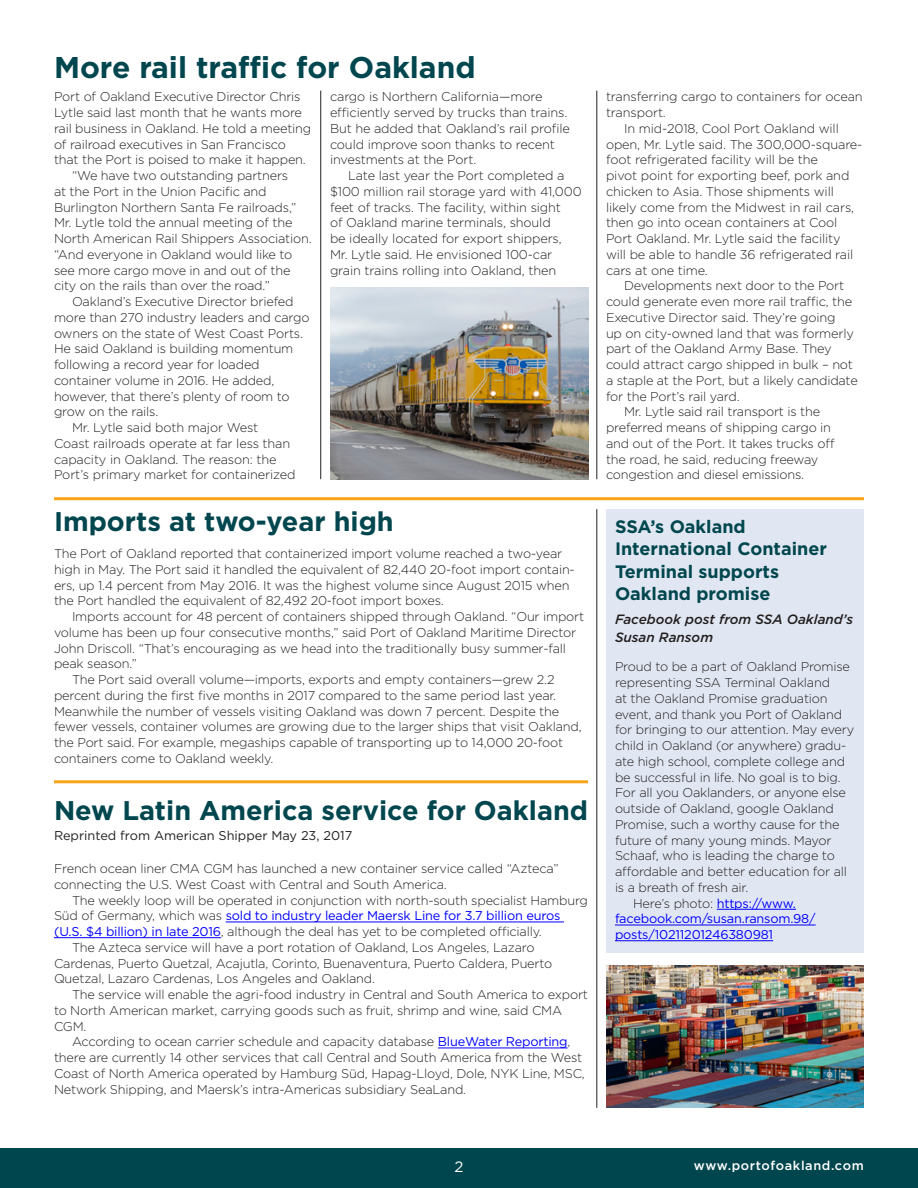
<style>
.page{position:relative;width:918px;height:1188px;background:#fff}
.page>*{position:absolute;margin:0;border:0;box-sizing:border-box;transform-origin:0 0}
.Major_Headline{font:700 30px "Gotham";color:#00464e}
.scondary_Headline{font:700 27px "Gotham";color:#00464e}
.scondary_Headline-2{font:700 18px/22.5px "Gotham";color:#00464e}
.t1{font:15px "Gotham";color:#fff}
.Byline{font:italic 500 13.5px/18px "Gotham";color:#231f20}
.Story_Paragraph{font:300 12.75px/15.8px "Gotham";letter-spacing:-.015em;color:#231f20}
.Story_Lead_Paragraph{font:300 12.75px/15.8px "Gotham";letter-spacing:-.015em;color:#231f20}
.Story_Paragraph-2{font:12.75px/15.8px "Gotham";letter-spacing:-.015em;color:#00f}
.Byline-2{font:12.75px "Gotham";color:#231f20}
.t2{font:500 12.75px "Gotham";letter-spacing:.05em;color:#fff}
.s1{font-weight:400;color:#00f}
.s2{font-weight:300;color:#231f20}
</style>
<div class="page">
<div style="left:0;top:1148px;width:918px;height:40px;background:#00464e"></div>
<hr style="left:54px;top:497px;width:810px;height:3px;background:#f9a31b">
<hr style="left:54px;top:780px;width:534px;height:3px;background:#f9a31b">
<hr style="left:320px;top:91px;width:1px;height:388px;background:#231f20">
<hr style="left:597px;top:91px;width:1px;height:388px;background:#231f20">
<hr style="left:597px;top:509px;width:1px;height:599px;background:#231f20">
<hr style="left:226px;top:922px;width:338px;height:1px;background:#00f">
<hr style="left:54px;top:937px;width:167px;height:1px;background:#00f">
<hr style="left:438px;top:1048px;width:130px;height:1px;background:#00f">
<div style="left:606px;top:509px;width:258px;height:444px;background:#e1e7f2"></div>
<hr style="left:717px;top:909px;width:79px;height:1px;background:#00f">
<hr style="left:615px;top:925px;width:201px;height:1px;background:#00f">
<hr style="left:615px;top:941px;width:158px;height:1px;background:#00f">
<img style="left:330px;top:288px;width:258px;height:191px">
<img style="left:606px;top:966px;width:258px;height:142px">
<p class="Major_Headline" style="left:54px;top:47px;width:423px">More rail traffic for Oakland</p>
<p class="Story_Lead_Paragraph" style="left:54px;top:89px;width:259px">Port of Oakland Executive Director Chris Lytle said last month that he wants more rail business in Oakland. He told a meeting of railroad executives in San Francisco that the Port is poised to make it happen.</p>
<p class="Story_Paragraph" style="left:54px;top:167px;width:259px;text-indent:18px">“We have two outstanding partners<br>at the Port in the Union Pacific and Burlington Northern Santa Fe railroads,” Mr. Lytle told the annual meeting of the North American Rail Shippers Association. “And everyone in Oakland would like to see more cargo move in and out of the city on the rails than over the road.”</p>
<p class="Story_Paragraph" style="left:54px;top:293px;width:257px;text-indent:18px">Oakland’s Executive Director briefed more than 270 industry leaders and cargo owners on the state of West Coast Ports.<br>He said Oakland is building momentum following a record year for loaded container volume in 2016. He added, however, that there’s plenty of room to grow on the rails.</p>
<p class="Story_Paragraph" style="left:54px;top:419px;width:243px;text-indent:18px">Mr. Lytle said both major West Coast railroads operate at far less than capacity in Oakland. The reason: the Port’s primary market for containerized</p>
<p class="Story_Paragraph" style="left:330px;top:89px;width:241px">cargo is Northern California—more efficiently served by trucks than trains.<br>But he added that Oakland’s rail profile could improve soon thanks to recent investments at the Port.</p>
<p class="Story_Paragraph" style="left:330px;top:167px;width:253px;text-indent:18px">Late last year the Port completed a $100 million rail storage yard with 41,000 feet of tracks. The facility, within sight<br>of Oakland marine terminals, should<br>be ideally located for export shippers, Mr. Lytle said. He envisioned 100-car grain trains rolling into Oakland, then</p>
<p class="scondary_Headline" style="left:54px;top:503px;width:341px">Imports at two-year high</p>
<p class="Story_Lead_Paragraph" style="left:54px;top:545px;width:522px">The Port of Oakland reported that containerized import volume reached a two-year high in May. The Port said it handled the equivalent of 82,440 20-foot import contain&shy;ers, up 1.4 percent from May 2016. It was the highest volume since August 2015 when the Port handled the equivalent of 82,492 20-foot import boxes.</p>
<p class="Story_Paragraph" style="left:54px;top:608px;width:532px;text-indent:18px">Imports account for 48 percent of containers shipped through Oakland. “Our import volume has been up four consecutive months,” said Port of Oakland Maritime Director John Driscoll. “That’s encouraging as we head into the traditionally busy summer-fall peak season.”</p>
<p class="Story_Paragraph" style="left:54px;top:671px;width:529px;text-indent:18px">The Port said overall volume—imports, exports and empty containers—grew 2.2 percent during the first five months in 2017 compared to the same period last year.<br>Meanwhile the number of vessels visiting Oakland was down 7 percent. Despite the fewer vessels, container volumes are growing due to the larger ships that visit Oakland, the Port said. For example, megaships capable of transporting up to 14,000 20-foot containers come to Oakland weekly.</p>
<p class="scondary_Headline" style="left:54px;top:793px;width:536px">New Latin America service for Oakland</p>
<p class="Byline-2" style="left:54px;top:827px;width:300px">Reprinted from American Shipper May 23, 2017</p>
<p class="Story_Lead_Paragraph" style="left:54px;top:860px;width:506px">French ocean liner CMA CGM has launched a new container service called “Azteca” connecting the U.S. West Coast with Central and South America.</p>
<p class="Story_Paragraph" style="left:54px;top:892px;width:536px;text-indent:18px">The weekly loop will be operated in conjunction with north-south specialist Hamburg<br>Süd of Germany, which was <span class="s1">sold to industry leader Maersk Line for 3.7 billion euros (U.S. $4 billion) in late 2016</span>, although the deal has yet to be completed officially.</p>
<p class="Story_Paragraph" style="left:54px;top:939px;width:500px;text-indent:18px">The Azteca service will have a port rotation of Oakland, Los Angeles, Lazaro<br>Cardenas, Puerto Quetzal, Acajutla, Corinto, Buenaventura, Puerto Caldera, Puerto<br>Quetzal, Lazaro Cardenas, Los Angeles and Oakland.</p>
<p class="Story_Paragraph" style="left:54px;top:986px;width:536px;text-indent:18px">The service will enable the agri-food industry in Central and South America to export to North American market, carrying goods such as fruit, shrimp and wine, said CMA<br>CGM.</p>
<p class="Story_Paragraph" style="left:54px;top:1034px;width:532px;text-indent:18px">According to ocean carrier schedule and capacity database <span class="s1">BlueWater Reporting</span>, there are currently 14 other services that call Central and South America from the West Coast of North America operated by Hamburg Süd, Hapag-Lloyd, Dole, NYK Line, MSC, Network Shipping, and Maersk’s intra-Americas subsidiary SeaLand.</p>
<p class="Story_Paragraph" style="left:606px;top:89px;width:258px">transferring cargo to containers for ocean transport.</p>
<p class="Story_Paragraph" style="left:606px;top:120px;width:258px;text-indent:18px">In mid-2018, Cool Port Oakland will open, Mr. Lytle said. The 300,000-square&shy;foot refrigerated facility will be the<br>pivot point for exporting beef, pork and chicken to Asia. Those shipments will likely come from the Midwest in rail cars, then go into ocean containers at Cool Port Oakland. Mr. Lytle said the facility will be able to handle 36 refrigerated rail cars at one time.</p>
<p class="Story_Paragraph" style="left:606px;top:278px;width:253px;text-indent:18px">Developments next door to the Port could generate even more rail traffic, the Executive Director said. They’re going<br>up on city-owned land that was formerly part of the Oakland Army Base. They could attract cargo shipped in bulk – not a staple at the Port, but a likely candidate for the Port’s rail yard.</p>
<p class="Story_Paragraph" style="left:606px;top:404px;width:230px;text-indent:18px">Mr. Lytle said rail transport is the preferred means of shipping cargo in and out of the Port. It takes trucks off the road, he said, reducing freeway congestion and diesel emissions.</p>
<p class="scondary_Headline-2" style="left:615px;top:515px;width:213px">SSA’s Oakland<br>International Container<br>Terminal supports<br>Oakland promise</p>
<p class="Byline" style="left:615px;top:610px;width:240px">Facebook post from SSA Oakland’s<br>Susan Ransom</p>
<p class="Story_Lead_Paragraph" style="left:615px;top:659px;width:241px">Proud to be a part of Oakland Promise representing SSA Terminal Oakland<br>at the Oakland Promise graduation event, and thank you Port of Oakland for bringing to our attention. May every child in Oakland (or anywhere) gradu&shy;ate high school, complete college and be successful in life. No goal is to big.<br>For all you Oaklanders, or anyone else outside of Oakland, google Oakland Promise, such a worthy cause for the future of many young minds. Mayor Schaaf, who is leading the charge to affordable and better education for all is a breath of fresh air.</p>
<p class="Story_Paragraph-2" style="left:615px;top:895px;width:202px;text-indent:18px"><span class="s2">Here’s photo:</span> https://www. facebook.com/susan.ransom.98/ posts/10211201246380981</p>
<p class="t1" style="left:455px;top:1157px;width:10px">2</p>
<p class="t2" style="left:694px;top:1157px;width:171px">www.portofoakland.com</p>
</div>
